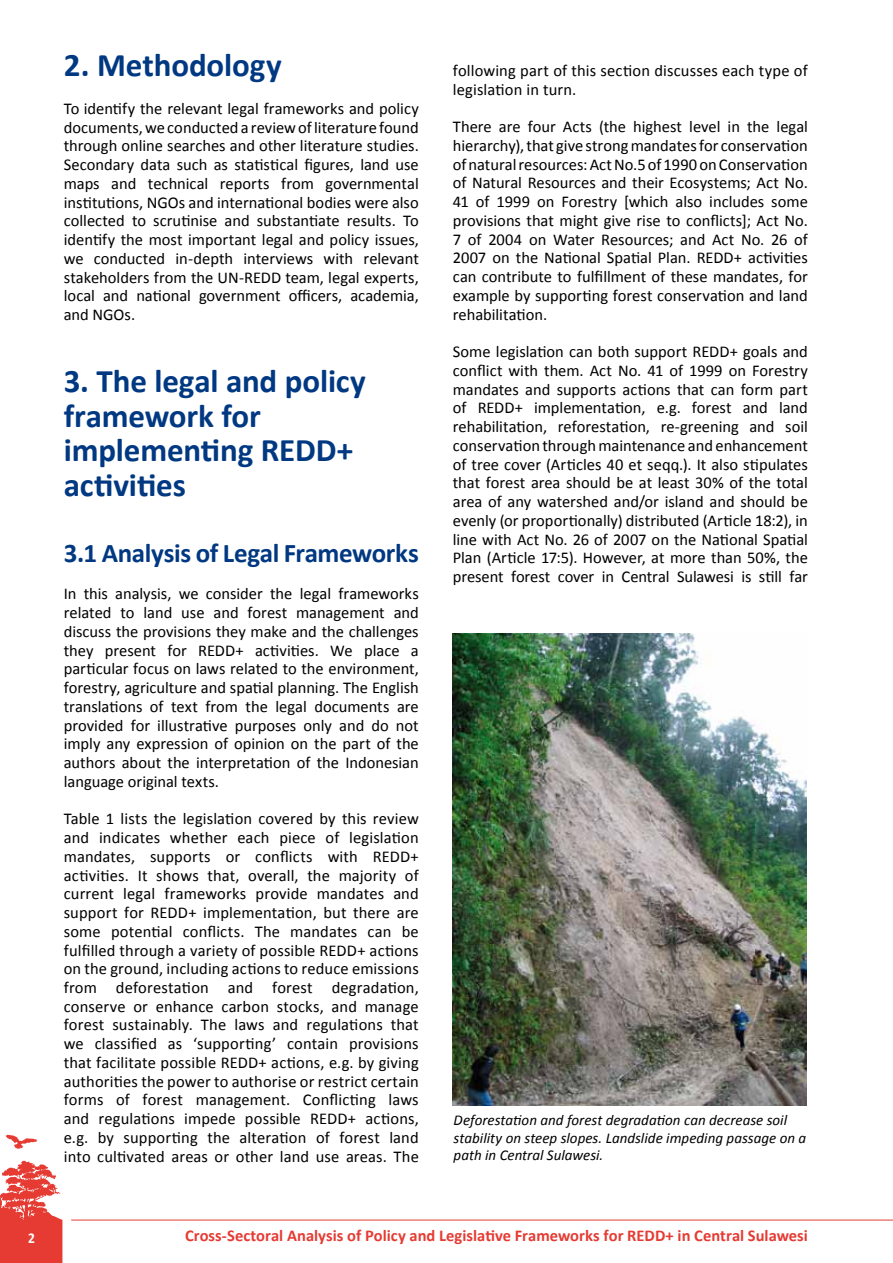
<style>
.page{position:relative;width:893px;height:1263px;background:#fff}
.page>*{position:absolute;margin:0;border:0;box-sizing:border-box;transform-origin:0 0}
.t1{font:700 33px/34.5px "Calibri";letter-spacing:-.005em;color:#003882}
.t2{font:700 27px "Calibri";letter-spacing:-.015em;color:#003882}
.t3{font:16.5px/18.8px "Calibri";color:#000;text-align:justify}
.t4{font:700 16.5px "Calibri";color:#e53b33}
.t5{font:italic 15px/17.2px "Calibri";color:#000}
.t6{font:700 15px "Calibri";color:#fff;scale:.9 1}
</style>
<div class="page">
<svg style="left:6px;top:1135px;width:31px;height:14px"></svg>
<svg style="left:0;top:1161px;width:62px;height:102px"></svg>
<hr style="left:71px;top:1220px;width:822px;height:1px;background:#e53b33">
<img style="left:453px;top:633px;width:354px;height:472px">
<h1 class="t1" style="left:64px;top:47px;width:219px">2. Methodology</h1>
<p class="t3" style="left:64px;top:98px;width:357px">To identify the relevant legal frameworks and policy documents, we conducted a review of literature found through online searches and other literature studies.<br>Secondary data such as statistical figures, land use maps and technical reports from governmental institutions, NGOs and international bodies were also collected to scrutinise and substantiate results. To identify the most important legal and policy issues, we conducted in-depth interviews with relevant stakeholders from the UN-REDD team, legal experts, local and national government officers, academia, and NGOs.</p>
<h1 class="t1" style="left:64px;top:362px;width:303px">3. The legal and policy framework for implementing REDD+ activities</h1>
<h2 class="t2" style="left:64px;top:536px;width:356px">3.1 Analysis of Legal Frameworks</h2>
<p class="t3" style="left:64px;top:584px;width:357px">In this analysis, we consider the legal frameworks related to land use and forest management and discuss the provisions they make and the challenges they present for REDD+ activities. We place a particular focus on laws related to the environment, forestry, agriculture and spatial planning. The English translations of text from the legal documents are provided for illustrative purposes only and do not imply any expression of opinion on the part of the authors about the interpretation of the Indonesian language original texts.</p>
<p class="t3" style="left:64px;top:809px;width:357px">Table 1 lists the legislation covered by this review and indicates whether each piece of legislation mandates, supports or conflicts with REDD+ activities. It shows that, overall, the majority of current legal frameworks provide mandates and support for REDD+ implementation, but there are some potential conflicts. The mandates can be fulfilled through a variety of possible REDD+ actions on the ground, including actions to reduce emissions from deforestation and forest degradation, conserve or enhance carbon stocks, and manage forest sustainably. The laws and regulations that we classified as ‘supporting’ contain provisions that facilitate possible REDD+ actions, e.g. by giving authorities the power to authorise or restrict certain forms of forest management. Conflicting laws and regulations impede possible REDD+ actions, e.g. by supporting the alteration of forest land into cultivated areas or other land use areas. The</p>
<p class="t3" style="left:453px;top:60px;width:356px">following part of this section discusses each type of legislation in turn.</p>
<p class="t3" style="left:453px;top:117px;width:357px">There are four Acts (the highest level in the legal hierarchy), that give strong mandates for conservation of natural resources: Act No.5 of 1990 on Conservation of Natural Resources and their Ecosystems; Act No.<br>41 of 1999 on Forestry [which also includes some provisions that might give rise to conflicts]; Act No.<br>7 of 2004 on Water Resources; and Act No. 26 of 2007 on the National Spatial Plan. REDD+ activities can contribute to fulfillment of these mandates, for example by supporting forest conservation and land rehabilitation.</p>
<p class="t3" style="left:453px;top:342px;width:357px">Some legislation can both support REDD+ goals and conflict with them. Act No. 41 of 1999 on Forestry mandates and supports actions that can form part of REDD+ implementation, e.g. forest and land rehabilitation, reforestation, re-greening and soil conservation through maintenance and enhancement of tree cover (Articles 40 et seqq.). It also stipulates that forest area should be at least 30% of the total area of any watershed and/or island and should be evenly (or proportionally) distributed (Article 18:2), in line with Act No. 26 of 2007 on the National Spatial Plan (Article 17:5). However, at more than 50%, the present forest cover in Central Sulawesi is still far</p>
<p class="t5" style="left:454px;top:1111px;width:354px">Deforestation and forest degradation can decrease soil stability on steep slopes. Landslide impeding passage on a path in Central Sulawesi.</p>
<p class="t6" style="left:28px;top:1228px;width:9px">2</p>
<p class="t4" style="left:185px;top:1225px;width:624px">Cross-Sectoral Analysis of Policy and Legislative Frameworks for REDD+ in Central Sulawesi</p>
</div>
